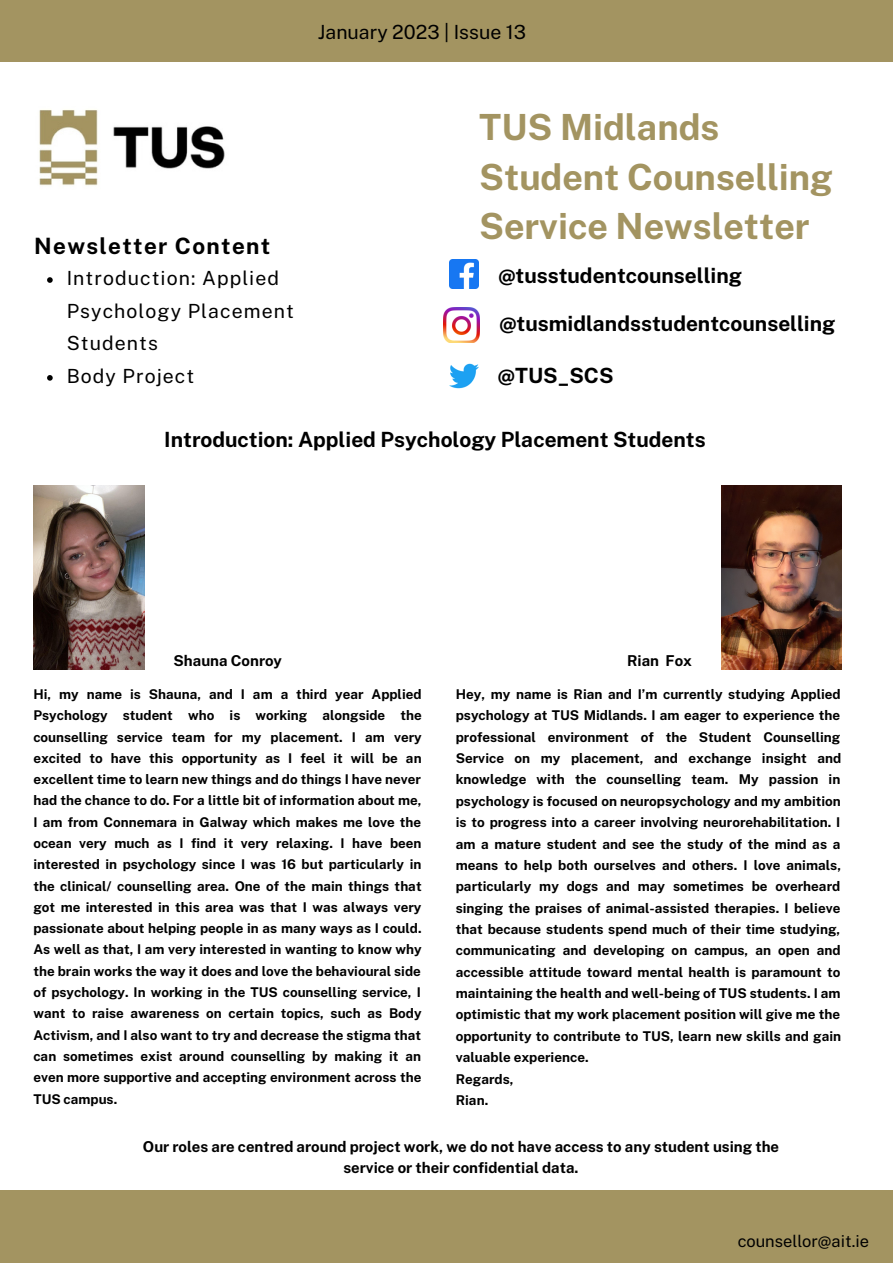
<style>
.page{position:relative;width:893px;height:1264px;background:#fff}
.page>*{position:absolute;margin:0;border:0;box-sizing:border-box;transform-origin:0 0}
.t1{font:700 36px/49.8px "Public Sans";color:#a39461}
.t2{font:700 22.5px "Public Sans";letter-spacing:.06em;color:#000}
.t3{font:700 21px "Public Sans";color:#000}
.t4{font:19.5px/32.5px "Public Sans";letter-spacing:.055em;color:#000}
.t5{font:19.5px "Public Sans";color:#000}
.t6{font:16.5px "Public Sans";color:#000}
.t7{font:700 15px/20.2px "Public Sans";color:#000;text-align:center}
.t8{font:700 13.5px/21.3px "Public Sans";color:#000;text-align:justify}
</style>
<div class="page">
<img style="left:443px;top:308px;width:36px;height:35px">
<img style="left:449px;top:363px;width:29px;height:26px">
<img style="left:449px;top:259px;width:29px;height:30px">
<div style="left:0;top:1189px;width:892px;height:73px;background:#a39461"></div>
<div style="left:0;top:0;width:892px;height:62px;background:#a39461"></div>
<img style="left:39px;top:109px;width:186px;height:77px">
<img style="left:33px;top:485px;width:112px;height:184px">
<img style="left:721px;top:485px;width:120px;height:185px">
<svg style="left:47px;top:277px;width:6px;height:6px"></svg>
<svg style="left:47px;top:375px;width:6px;height:5px"></svg>
<h3 class="t5" style="left:318px;top:21px;width:210px">January 2023 | Issue 13</h3>
<h2 class="t2" style="left:34px;top:232px;width:237px">Newsletter Content</h2>
<h3 class="t4" style="left:67px;top:262px;width:229px">Introduction: Applied<br>Psychology Placement<br>Students<br>Body Project</h3>
<h1 class="t1" style="left:479px;top:102px;width:355px">TUS Midlands<br>Student Counselling<br>Service Newsletter</h1>
<h3 class="t3" style="left:498px;top:263px;width:245px">@tusstudentcounselling</h3>
<h3 class="t3" style="left:499px;top:311px;width:337px">@tusmidlandsstudentcounselling</h3>
<h3 class="t3" style="left:498px;top:363px;width:117px">@TUS_SCS</h3>
<h3 class="t3" style="left:164px;top:427px;width:543px">Introduction: Applied Psychology Placement Students</h3>
<p class="t7" style="left:173px;top:651px;width:110px">Shauna Conroy</p>
<p class="t7" style="left:627px;top:651px;width:66px">Rian Fox</p>
<p class="t8" style="left:456px;top:683px;width:387px;text-align:left">Hey, my name is Rian and I’m currently studying Applied psychology at TUS Midlands. I am eager to experience the professional environment of the Student Counselling Service on my placement, and exchange insight and knowledge with the counselling team. My passion in psychology is focused on neuropsychology and my ambition is to progress into a career involving neurorehabilitation. I am a mature student and see the study of the mind as a means to help both ourselves and others. I love animals, particularly my dogs and may sometimes be overheard singing the praises of animal-assisted therapies. I believe that because students spend much of their time studying, communicating and developing on campus, an open and accessible attitude toward mental health is paramount to maintaining the health and well-being of TUS students. I am optimistic that my work placement position will give me the opportunity to contribute to TUS, learn new skills and gain valuable experience.<br>Regards,<br>Rian.</p>
<p class="t7" style="left:143px;top:1136px;width:637px">Our roles are centred around project work, we do not have access to any student using the service or their confidential data.</p>
<p class="t8" style="left:33px;top:683px;width:390px">Hi, my name is Shauna, and I am a third year Applied Psychology student who is working alongside the counselling service team for my placement. I am very excited to have this opportunity as I feel it will be an excellent time to learn new things and do things I have never had the chance to do. For a little bit of information about me, I am from Connemara in Galway which makes me love the ocean very much as I find it very relaxing. I have been interested in psychology since I was 16 but particularly in the clinical/ counselling area. One of the main things that got me interested in this area was that I was always very passionate about helping people in as many ways as I could.<br>As well as that, I am very interested in wanting to know why the brain works the way it does and love the behavioural side of psychology. In working in the TUS counselling service, I want to raise awareness on certain topics, such as Body Activism, and I also want to try and decrease the stigma that can sometimes exist around counselling by making it an even more supportive and accepting environment across the TUS campus.</p>
<p class="t6" style="left:737px;top:1231px;width:133px">counsellor@ait.ie</p>
</div>
